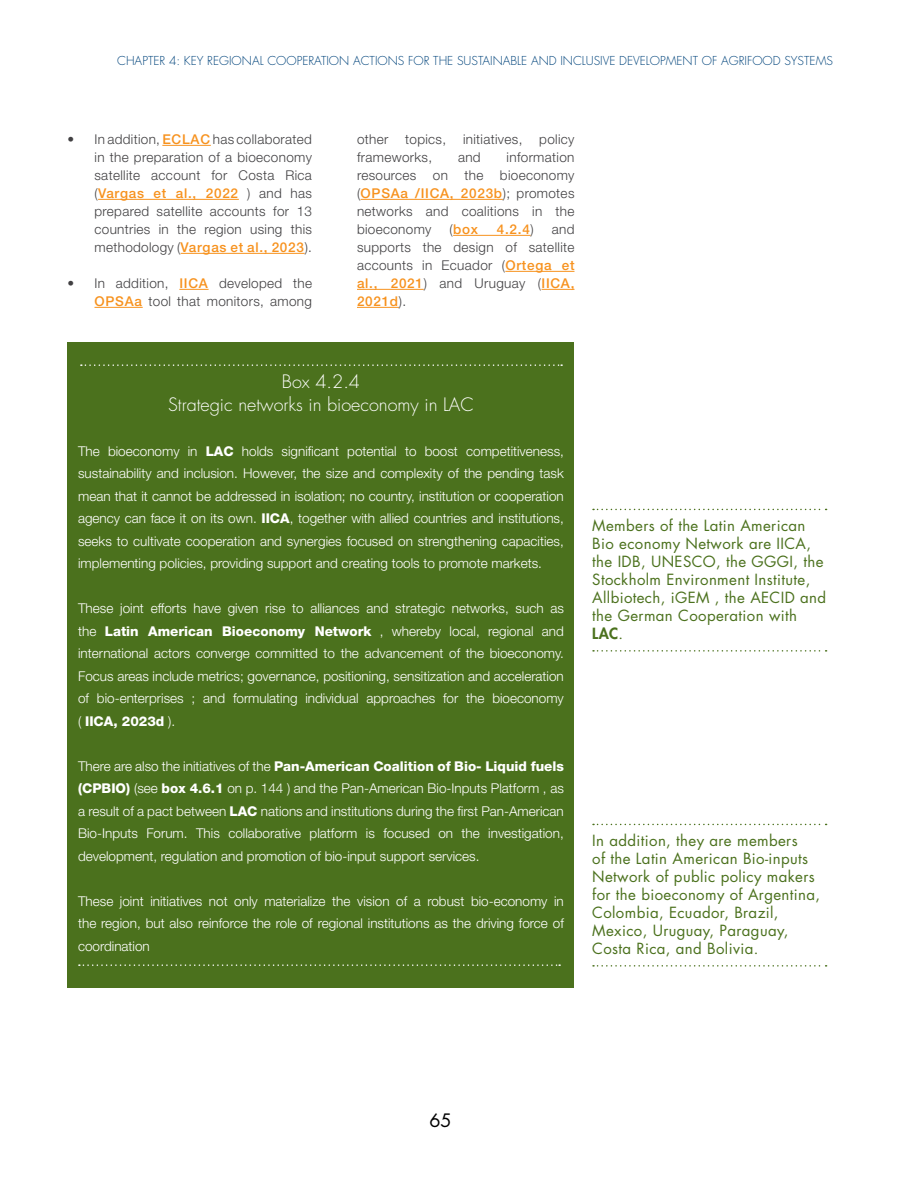
<style>
.page{position:relative;width:918px;height:1188px;background:#fff}
.page>*{position:absolute;margin:0;border:0;box-sizing:border-box;transform-origin:0 0}
.t1{font:300 18px/22.5px "Futura Std";color:#fff;text-align:center}
.t2{font:18px "Futura Std";color:#000}
.t3{font:15px/18px "Futura Std";letter-spacing:.025em;color:#4b711d}
.t4{font:300 13.5px/22.5px "Helvetica Neue LT Std";color:#fff;text-align:justify}
.t5{font:300 13.5px/18px "Helvetica Neue LT Std";letter-spacing:.025em;color:#414042;text-align:justify}
.t6{font:500 13.5px "Helvetica Neue LT Std";color:#f7921e}
.t7{font:300 12px "Futura Std";color:#00447c}
.s1{font-weight:500;color:#f7921e}
.s2{font-weight:300;color:#414042}
.s3{font-weight:800}
</style>
<div class="page">
<svg style="left:593px;top:824px;width:234px;height:1px"></svg>
<svg style="left:593px;top:965px;width:234px;height:2px"></svg>
<svg style="left:593px;top:509px;width:234px;height:1px"></svg>
<svg style="left:593px;top:650px;width:234px;height:2px"></svg>
<hr style="left:162px;top:145px;width:49px;height:1px;background:#f7921e">
<hr style="left:98px;top:199px;width:141px;height:1px;background:#f7921e">
<hr style="left:181px;top:253px;width:124px;height:1px;background:#f7921e">
<hr style="left:179px;top:289px;width:30px;height:1px;background:#f7921e">
<hr style="left:94px;top:307px;width:49px;height:1px;background:#f7921e">
<hr style="left:361px;top:199px;width:142px;height:1px;background:#f7921e">
<hr style="left:453px;top:235px;width:78px;height:1px;background:#f7921e">
<hr style="left:505px;top:271px;width:69px;height:1px;background:#f7921e">
<hr style="left:357px;top:289px;width:67px;height:1px;background:#f7921e">
<hr style="left:542px;top:289px;width:33px;height:1px;background:#f7921e">
<hr style="left:357px;top:307px;width:42px;height:1px;background:#f7921e">
<div style="left:68px;top:342px;width:506px;height:646px;background:#4b711d"></div>
<svg style="left:81px;top:364px;width:481px;height:2px"></svg>
<svg style="left:79px;top:964px;width:481px;height:2px"></svg>
<p class="t7" style="left:117px;top:53px;width:717px">CHAPTER 4: KEY REGIONAL COOPERATION ACTIONS FOR THE SUSTAINABLE AND INCLUSIVE DEVELOPMENT OF AGRIFOOD SYSTEMS</p>
<p class="t5" style="left:94px;top:130px;width:219px;text-indent:-27px">• In addition, <span class="s1">ECLAC</span> has collaborated in the preparation of a bioeconomy satellite account for Costa Rica (<span class="s1">Vargas et al., 2022</span> ) and has prepared satellite accounts for 13 countries in the region using this methodology (<span class="s1">Vargas et al., 2023</span>).</p>
<p class="t5" style="left:68px;top:274px;width:246px;text-align:right">• In addition, <span class="s1">IICA</span> developed the<br><span class="s1">OPSAa</span> tool that monitors, among</p>
<p class="t5" style="left:357px;top:130px;width:219px">other topics, initiatives, policy frameworks,</p>
<p class="t5" style="left:357px;top:148px;width:219px;text-indent:150px">information resources on the bioeconomy (<span class="s1">OPSAa /IICA, 2023b</span>); promotes networks and coalitions in the bioeconomy</p>
<p class="t5" style="left:458px;top:148px;width:24px">and</p>
<p class="t6" style="left:450px;top:221px;width:30px"><span class="s2">(</span>box</p>
<p class="t6" style="left:497px;top:221px;width:38px">4.2.4<span class="s2">)</span></p>
<p class="t5" style="left:357px;top:220px;width:219px;text-indent:195px">and supports the design of satellite accounts in Ecuador (<span class="s1">Ortega et al., 2021</span>) and Uruguay (<span class="s1">IICA, 2021d</span>).</p>
<h1 class="t1" style="left:168px;top:371px;width:307px">Box 4.2.4<br>Strategic networks in bioeconomy in LAC</h1>
<p class="t4" style="left:78px;top:440px;width:487px">The bioeconomy in <span class="s3">LAC</span> holds significant potential to boost competitiveness, sustainability and inclusion. However, the size and complexity of the pending task mean that it cannot be addressed in isolation; no country, institution or cooperation agency can face it on its own. <span class="s3">IICA</span>, together with allied countries and institutions, seeks to cultivate cooperation and synergies focused on strengthening capacities, implementing policies, providing support and creating tools to promote markets.</p>
<p class="t4" style="left:78px;top:597px;width:487px">These joint efforts have given rise to alliances and strategic networks, such as the <span class="s3">Latin American Bioeconomy Network</span> , whereby local, regional and international actors converge committed to the advancement of the bioeconomy.<br>Focus areas include metrics; governance, positioning, sensitization and acceleration of bio-enterprises ; and formulating individual approaches for the bioeconomy ( <span class="s3">IICA, 2023d</span> ).</p>
<p class="t4" style="left:78px;top:755px;width:487px">There are also the initiatives of the <span class="s3">Pan-American Coalition of Bio- Liquid fuels (CPBIO)</span> (see <span class="s3">box 4.6.1</span> on p. 144 ) and the Pan-American Bio-Inputs Platform , as a result of a pact between <span class="s3">LAC</span> nations and institutions during the first Pan-American Bio-Inputs Forum. This collaborative platform is focused on the investigation, development, regulation and promotion of bio-input support services.</p>
<p class="t4" style="left:78px;top:890px;width:487px">These joint initiatives not only materialize the vision of a robust bio-economy in the region, but also reinforce the role of regional institutions as the driving force of coordination</p>
<p class="t3" style="left:592px;top:517px;width:235px">Members of the Latin American<br>Bio economy Network are IICA, the IDB, UNESCO, the GGGI, the<br>Stockholm Environment Institute,<br>Allbiotech, iGEM , the AECID and the German Cooperation with<br><span class="s3">LAC</span>.</p>
<p class="t3" style="left:592px;top:832px;width:229px">In addition, they are members<br>of the Latin American Bio-inputs<br>Network of public policy makers for the bioeconomy of Argentina,<br>Colombia, Ecuador, Brazil,<br>Mexico, Uruguay, Paraguay,<br>Costa Rica, and Bolivia.</p>
<h1 class="t2" style="left:430px;top:1109px;width:24px">65</h1>
</div>
